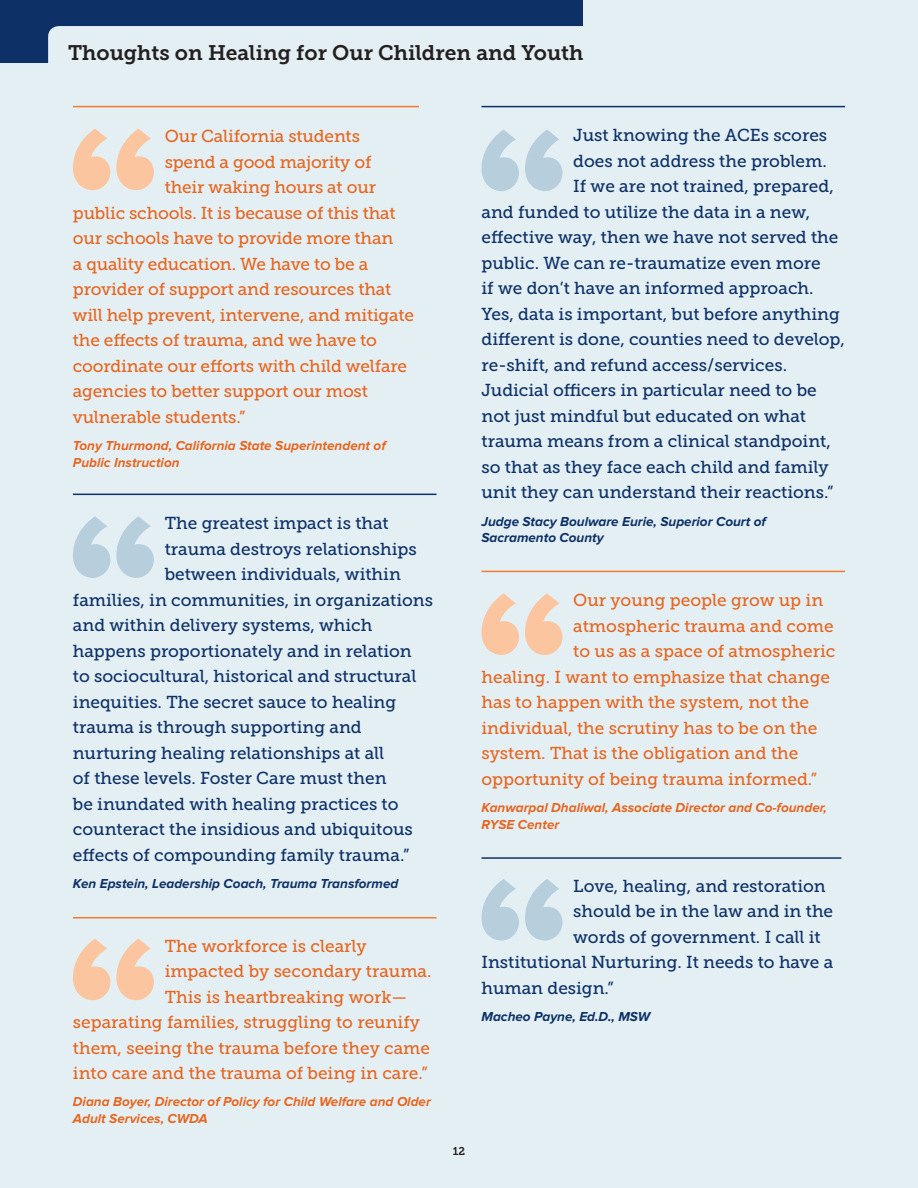
<style>
.page{position:relative;width:918px;height:1188px;background:#e4eff4}
.page>*{position:absolute;margin:0;border:0;box-sizing:border-box;transform-origin:0 0}
.Top_header{font:21px "Museo Slab 700";color:#231f20}
.t1{font:17.25px "Museo Slab 500";color:#0d3166}
.t2{font:17.25px "Museo Slab 500";letter-spacing:-.005em;color:#e7661f}
.quote_i_d{font:italic 700 13.5px/16.5px "Proxima Nova";color:#e7661f}
.quote_i_d-2{font:italic 700 13.5px/16.5px "Proxima Nova";color:#0d3166}
.t3{font:11.25px "Museo Slab 700";color:#231f20}
</style>
<div class="page">
<div style="left:0;top:0;width:582px;height:63px;background:#0d3166"></div>
<div style="left:48px;top:26px;width:668px;height:68px;background:#e4eff4;border-radius:11px"></div>
<svg style="left:482px;top:593px;width:80px;height:62px"></svg>
<hr style="left:482px;top:571px;width:363px;height:1px;background:#f47b2f">
<svg style="left:482px;top:879px;width:80px;height:62px"></svg>
<svg style="left:73px;top:939px;width:81px;height:61px"></svg>
<hr style="left:482px;top:857px;width:359px;height:2px;background:#0d3166">
<hr style="left:73px;top:917px;width:364px;height:1px;background:#f47b2f">
<svg style="left:482px;top:129px;width:80px;height:62px"></svg>
<hr style="left:482px;top:106px;width:363px;height:1px;background:#0d3166">
<svg style="left:73px;top:129px;width:81px;height:61px"></svg>
<hr style="left:73px;top:106px;width:346px;height:1px;background:#f47b2f">
<svg style="left:73px;top:516px;width:81px;height:62px"></svg>
<hr style="left:73px;top:494px;width:364px;height:1px;background:#0d3166">
<p class="Top_header" style="left:68px;top:41px;width:517px">Thoughts on Healing for Our Children and Youth</p>
<p class="t2" style="left:165px;top:127px;width:197px">Our California students</p>
<p class="t2" style="left:165px;top:152px;width:208px">spend a good majority of</p>
<p class="t2" style="left:165px;top:178px;width:213px">their waking hours at our</p>
<p class="t2" style="left:73px;top:203px;width:324px">public schools. It is because of this that</p>
<p class="t2" style="left:73px;top:229px;width:322px">our schools have to provide more than</p>
<p class="t2" style="left:73px;top:254px;width:297px">a quality education. We have to be a</p>
<p class="t2" style="left:73px;top:280px;width:320px">provider of support and resources that</p>
<p class="t2" style="left:73px;top:305px;width:343px">will help prevent, intervene, and mitigate</p>
<p class="t2" style="left:73px;top:331px;width:306px">the effects of trauma, and we have to</p>
<p class="t2" style="left:73px;top:356px;width:336px">coordinate our efforts with child welfare</p>
<p class="t2" style="left:73px;top:382px;width:297px">agencies to better support our most</p>
<p class="t2" style="left:73px;top:407px;width:174px">vulnerable students.”</p>
<p class="quote_i_d" style="left:73px;top:438px;width:314px">Tony Thurmond, California State Superintendent of<br>Public Instruction</p>
<p class="t1" style="left:165px;top:514px;width:226px">The greatest impact is that</p>
<p class="t1" style="left:165px;top:539px;width:254px">trauma destroys relationships</p>
<p class="t1" style="left:165px;top:565px;width:238px">between individuals, within</p>
<p class="t1" style="left:73px;top:590px;width:362px">families, in communities, in organizations</p>
<p class="t1" style="left:73px;top:616px;width:301px">and within delivery systems, which</p>
<p class="t1" style="left:73px;top:641px;width:340px">happens proportionately and in relation</p>
<p class="t1" style="left:73px;top:667px;width:345px">to sociocultural, historical and structural</p>
<p class="t1" style="left:73px;top:692px;width:325px">inequities. The secret sauce to healing</p>
<p class="t1" style="left:73px;top:718px;width:290px">trauma is through supporting and</p>
<p class="t1" style="left:73px;top:743px;width:313px">nurturing healing relationships at all</p>
<p class="t1" style="left:73px;top:769px;width:315px">of these levels. Foster Care must then</p>
<p class="t1" style="left:73px;top:794px;width:327px">be inundated with healing practices to</p>
<p class="t1" style="left:73px;top:820px;width:342px">counteract the insidious and ubiquitous</p>
<p class="t1" style="left:73px;top:845px;width:338px">effects of compounding family trauma.”</p>
<p class="quote_i_d-2" style="left:73px;top:876px;width:327px">Ken Epstein, Leadership Coach, Trauma Transformed</p>
<p class="t2" style="left:165px;top:936px;width:203px">The workforce is clearly</p>
<p class="t2" style="left:165px;top:961px;width:268px">impacted by secondary trauma.</p>
<p class="t2" style="left:165px;top:987px;width:244px">This is heartbreaking work—</p>
<p class="t2" style="left:73px;top:1012px;width:349px">separating families, struggling to reunify</p>
<p class="t2" style="left:73px;top:1038px;width:359px">them, seeing the trauma before they came</p>
<p class="t2" style="left:73px;top:1063px;width:356px">into care and the trauma of being in care.”</p>
<p class="quote_i_d" style="left:73px;top:1094px;width:360px">Diana Boyer, Director of Policy for Child Welfare and Older<br>Adult Services, CWDA</p>
<p class="t1" style="left:573px;top:126px;width:255px">Just knowing the ACEs scores</p>
<p class="t1" style="left:573px;top:151px;width:255px">does not address the problem.</p>
<p class="t1" style="left:573px;top:177px;width:262px">If we are not trained, prepared,</p>
<p class="t1" style="left:482px;top:202px;width:330px">and funded to utilize the data in a new,</p>
<p class="t1" style="left:482px;top:228px;width:358px">effective way, then we have not served the</p>
<p class="t1" style="left:482px;top:253px;width:341px">public. We can re-traumatize even more</p>
<p class="t1" style="left:482px;top:279px;width:334px">if we don’t have an informed approach.</p>
<p class="t1" style="left:482px;top:304px;width:360px">Yes, data is important, but before anything</p>
<p class="t1" style="left:482px;top:330px;width:365px">different is done, counties need to develop,</p>
<p class="t1" style="left:482px;top:355px;width:307px">re-shift, and refund access/services.</p>
<p class="t1" style="left:482px;top:381px;width:337px">Judicial officers in particular need to be</p>
<p class="t1" style="left:482px;top:406px;width:326px">not just mindful but educated on what</p>
<p class="t1" style="left:482px;top:432px;width:351px">trauma means from a clinical standpoint,</p>
<p class="t1" style="left:482px;top:457px;width:349px">so that as they face each child and family</p>
<p class="t1" style="left:482px;top:483px;width:354px">unit they can understand their reactions.”</p>
<p class="quote_i_d-2" style="left:482px;top:513px;width:286px">Judge Stacy Boulware Eurie, Superior Court of<br>Sacramento County</p>
<p class="t2" style="left:573px;top:591px;width:251px">Our young people grow up in</p>
<p class="t2" style="left:573px;top:616px;width:262px">atmospheric trauma and come</p>
<p class="t2" style="left:573px;top:642px;width:264px">to us as a space of atmospheric</p>
<p class="t2" style="left:482px;top:667px;width:350px">healing. I want to emphasize that change</p>
<p class="t2" style="left:482px;top:693px;width:329px">has to happen with the system, not the</p>
<p class="t2" style="left:482px;top:718px;width:337px">individual, the scrutiny has to be on the</p>
<p class="t2" style="left:482px;top:744px;width:318px">system. That is the obligation and the</p>
<p class="t2" style="left:482px;top:769px;width:337px">opportunity of being trauma informed.”</p>
<p class="quote_i_d" style="left:482px;top:800px;width:347px">Kanwarpal Dhaliwal, Associate Director and Co-founder,<br>RYSE Center</p>
<p class="t1" style="left:573px;top:876px;width:254px">Love, healing, and restoration</p>
<p class="t1" style="left:573px;top:902px;width:261px">should be in the law and in the</p>
<p class="t1" style="left:573px;top:927px;width:249px">words of government. I call it</p>
<p class="t1" style="left:482px;top:953px;width:353px">Institutional Nurturing. It needs to have a</p>
<p class="t1" style="left:482px;top:978px;width:134px">human design.”</p>
<p class="quote_i_d-2" style="left:482px;top:1009px;width:170px">Macheo Payne, Ed.D., MSW</p>
<p class="t3" style="left:453px;top:1145px;width:14px">12</p>
</div>
